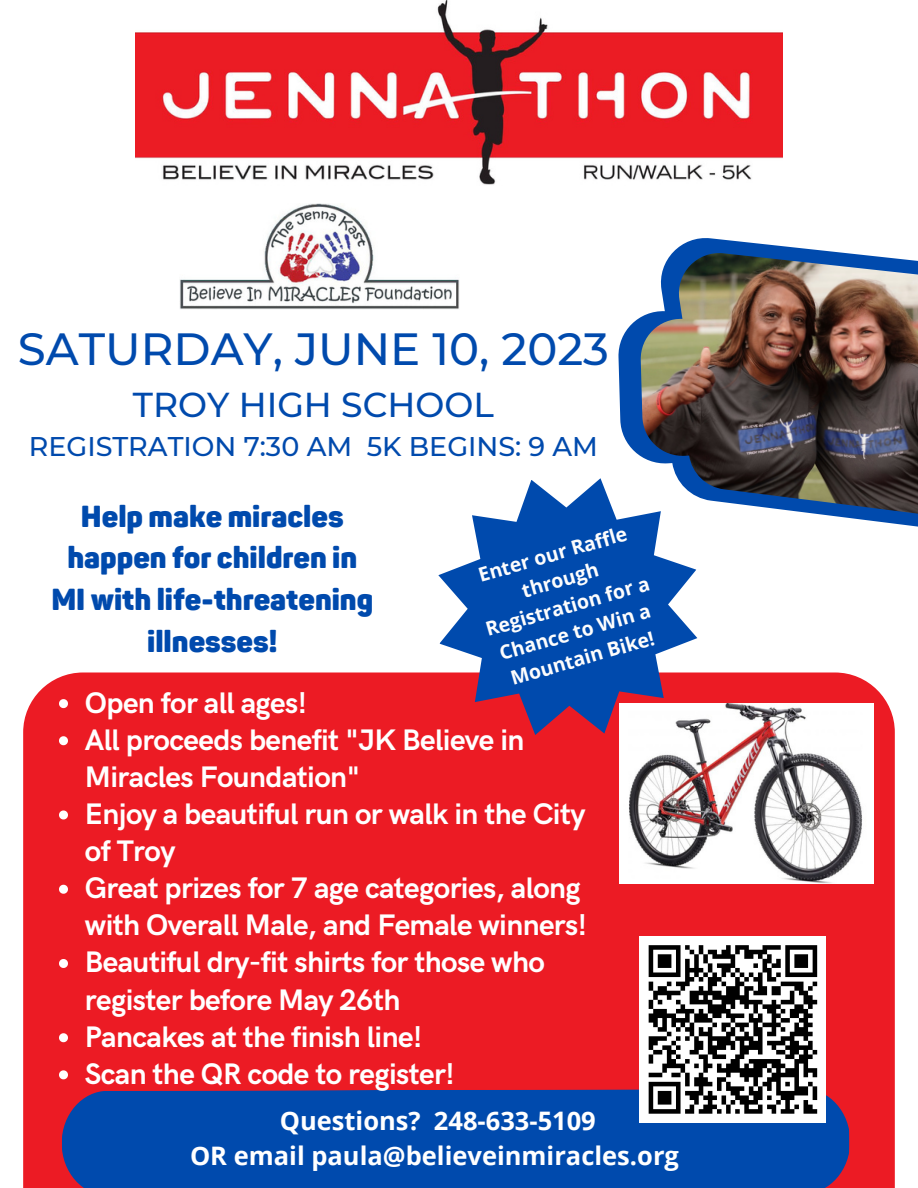
<style>
.page{position:relative;width:918px;height:1188px;background:#fff}
.page>*{position:absolute;margin:0;border:0;box-sizing:border-box;transform-origin:0 0}
.t1{font:500 45px "Montserrat";color:#004aad}
.t2{font:500 34.5px "Montserrat";color:#004aad}
.t3{font:900 30px/41.7px "Panton";color:#004aad;text-align:center}
.t4{font:700 29.85px/37.2px "HK Grotesk";letter-spacing:-.02em;color:#fff}
.t5{font:500 27px "Montserrat";color:#004aad}
.t6{font:700 25.5px/34.8px "Open Sans";color:#fff;text-align:center}
.t7{font:700 19.5px/27px "Open Sans";color:#fdfdfd;text-align:center}
</style>
<div class="page">
<div style="left:23px;top:672px;width:872px;height:516px;background:#ec1b24"></div>
<svg style="left:618px;top:238px;width:300px;height:289px"></svg>
<img style="left:640px;top:250px;width:278px;height:276px">
<div style="left:62px;top:1089px;width:787px;height:99px;background:#004aad"></div>
<img style="left:136px;top:0;width:647px;height:185px">
<div style="left:640px;top:936px;width:186px;height:187px;background:#fff"></div>
<svg style="left:648px;top:945px;width:170px;height:169px"></svg>
<svg style="left:59px;top:699px;width:9px;height:9px"></svg>
<svg style="left:59px;top:736px;width:9px;height:9px"></svg>
<svg style="left:59px;top:810px;width:9px;height:9px"></svg>
<svg style="left:59px;top:885px;width:9px;height:9px"></svg>
<svg style="left:59px;top:959px;width:9px;height:9px"></svg>
<svg style="left:59px;top:1033px;width:9px;height:9px"></svg>
<svg style="left:59px;top:1070px;width:9px;height:9px"></svg>
<svg style="left:438px;top:478px;width:259px;height:257px;fill:#004aad"></svg>
<img style="left:619px;top:704px;width:255px;height:180px">
<img style="left:180px;top:203px;width:280px;height:106px">
<h1 class="t1" style="left:18px;top:321px;width:593px">SATURDAY, JUNE 10, 2023</h1>
<p class="t2" style="left:133px;top:384px;width:363px">TROY HIGH SCHOOL</p>
<p class="t5" style="left:29px;top:430px;width:571px">REGISTRATION 7:30 AM 5K BEGINS: 9 AM</p>
<p class="t3" style="left:51px;top:496px;width:323px">Help make miracles happen for children in<br>MI with life-threatening illnesses!</p>
<p class="t7" style="left:467px;top:564px;width:171px;rotate:-16deg">Enter our Raffle through<br>Registration for a<br>Chance to Win a<br>Mountain Bike!</p>
<p class="t4" style="left:85px;top:685px;width:504px">Open for all ages!<br>All proceeds benefit "JK Believe in<br>Miracles Foundation"<br>Enjoy a beautiful run or walk in the City of Troy<br>Great prizes for 7 age categories, along with Overall Male, and Female winners!<br>Beautiful dry-fit shirts for those who register before May 26th<br>Pancakes at the finish line!<br>Scan the QR code to register!</p>
<p class="t6" style="left:190px;top:1103px;width:490px">Questions? 248-633-5109<br>OR email paula@believeinmiracles.org</p>
</div>
